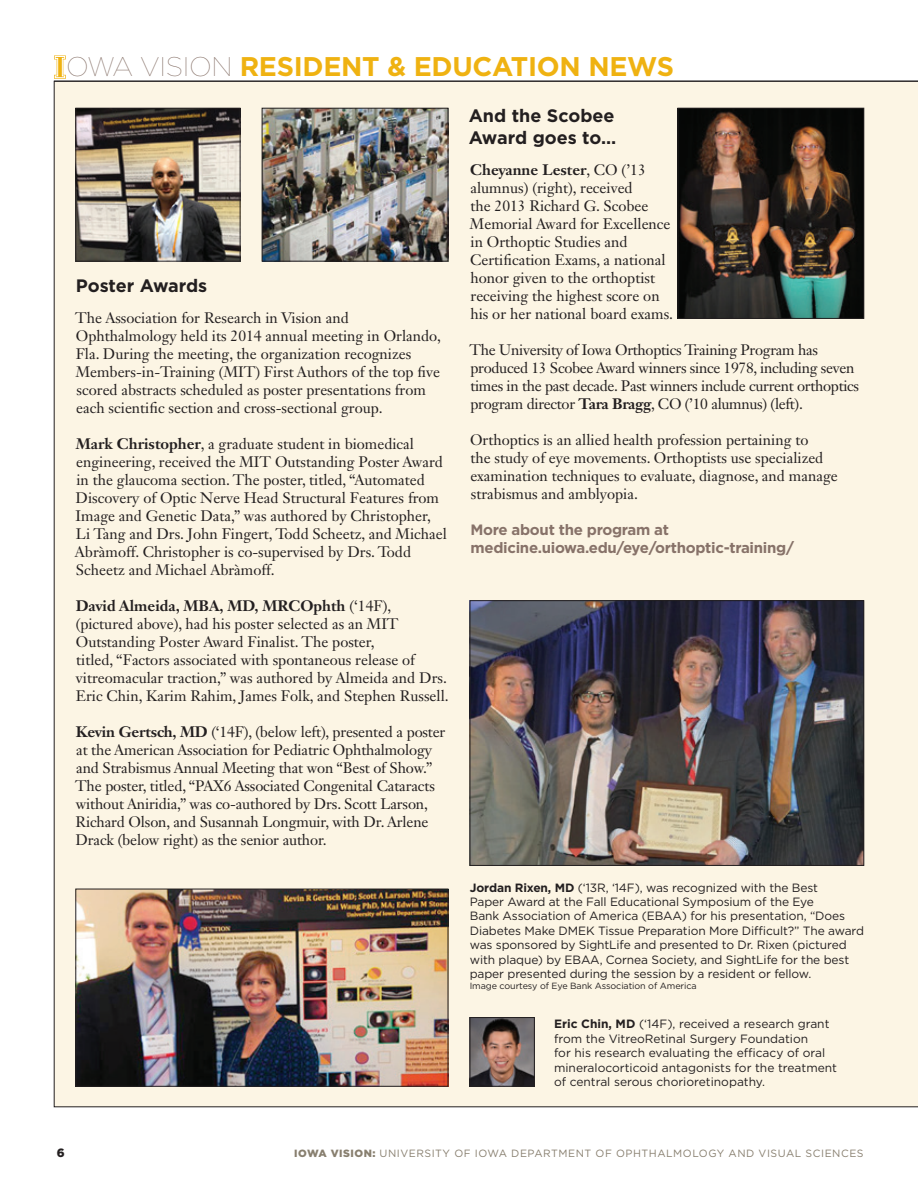
<style>
.page{position:relative;width:918px;height:1188px;background:#fff}
.page>*{position:absolute;margin:0;border:0;box-sizing:border-box;transform-origin:0 0}
.t1{font:700 27px "Gotham";letter-spacing:-.01em;color:#efb211}
.t2{font:700 18px/21.6px "Gotham";letter-spacing:-.01em;color:#231f20}
.t3{font:15px/18px "Janson Text LT Std";color:#231f20}
.t4{font:15px/18px "Janson Text LT Std";letter-spacing:-.02em;color:#231f20}
.t5{font:700 15px/18px "Gotham";letter-spacing:-.02em;color:#877269}
.t6{font:12px/14.4px "Gotham";letter-spacing:-.01em;color:#231f20}
.t7{font:900 12px "Gotham";color:#231f20}
.t8{font:10.5px "Gotham";letter-spacing:.05em;color:#887f6f}
.t9{font:9px "Gotham";letter-spacing:-.01em;color:#231f20}
.s1{font-weight:100;color:#877269}
.s2{font-weight:700}
.s3{font-weight:900}
</style>
<div class="page">
<div style="left:54px;top:82px;width:864px;height:1025px;background:#fcf5e4"></div>
<hr style="left:54px;top:81px;width:864px;height:1px;background:#231f20">
<svg style="left:54px;top:56px;width:12px;height:23px"></svg>
<img style="left:680px;top:110px;width:182px;height:207px">
<div style="left:678px;top:108px;width:186px;height:211px;border:1px solid #231f20"></div>
<img style="left:472px;top:602px;width:390px;height:262px">
<div style="left:470px;top:600px;width:394px;height:266px;border:1px solid #231f20"></div>
<img style="left:472px;top:1019px;width:61px;height:65px">
<div style="left:470px;top:1017px;width:65px;height:69px;border:1px solid #231f20"></div>
<img style="left:78px;top:891px;width:368px;height:193px">
<div style="left:76px;top:889px;width:372px;height:197px;border:1px solid #231f20"></div>
<img style="left:78px;top:110px;width:160px;height:149px">
<div style="left:76px;top:108px;width:164px;height:153px;border:1px solid #231f20"></div>
<img style="left:264px;top:110px;width:182px;height:149px">
<div style="left:262px;top:108px;width:186px;height:153px;border:1px solid #231f20"></div>
<h1 class="t1" style="left:66px;top:48px;width:609px"><span class="s1">OWA VISION</span> Resident &amp; Education N ews</h1>
<p class="t2" style="left:76px;top:275px;width:133px">Poster Awards</p>
<p class="t3" style="left:75px;top:309px;width:368px">The Association for Research in Vision and Ophthalmology held its 2014 annual meeting in Orlando, Fla. During the meeting, the organization recognizes Members-in-Training (MIT) First Authors of the top five scored abstracts scheduled as poster presentations from each scientific section and cross-sectional group.</p>
<p class="t3" style="left:75px;top:435px;width:374px"><span class="s2">Mark Christopher</span>, a graduate student in biomedical engineering, received the MIT Outstanding Poster Award in the glaucoma section. The poster, titled, “Automated Discovery of Optic Nerve Head Structural Features from Image and Genetic Data,” was authored by Christopher, Li Tang and Drs. John Fingert, Todd Scheetz, and Michael Abràmoff. Christopher is co-supervised by Drs. Todd Scheetz and Michael Abràmoff.</p>
<p class="t3" style="left:76px;top:597px;width:375px"><span class="s2">David Almeida, MBA, MD, MRCOphth</span> (‘14F), (pictured above), had his poster selected as an MIT Outstanding Poster Award Finalist. The poster,<br>titled, “Factors associated with spontaneous release of vitreomacular traction,” was authored by Almeida and Drs.<br>Eric Chin, Karim Rahim, James Folk, and Stephen Russell.</p>
<p class="t3" style="left:75px;top:723px;width:372px"><span class="s2">Kevin Gertsch, MD</span> (‘14F), (below left), presented a poster at the American Association for Pediatric Ophthalmology and Strabismus Annual Meeting that won “Best of Show.” The poster, titled, “PAX6 Associated Congenital Cataracts without Aniridia,” was co-authored by Drs. Scott Larson, Richard Olson, and Susannah Longmuir, with Dr. Arlene Drack (below right) as the senior author.</p>
<p class="t2" style="left:469px;top:105px;width:149px">And the Scobee<br>Award goes to…</p>
<p class="t3" style="left:470px;top:161px;width:205px"><span class="s2">Cheyanne Lester</span>, CO (’13 alumnus) (right), received<br>the 2013 Richard G. Scobee<br>Memorial Award for Excellence in Orthoptic Studies and<br>Certification Exams, a national honor given to the orthoptist receiving the highest score on his or her national board exams.</p>
<p class="t4" style="left:469px;top:341px;width:391px">The University of Iowa Orthoptics Training Program has produced 13 Scobee Award winners since 1978, including seven times in the past decade. Past winners include current orthoptics program director <span class="s2">Tara Bragg</span>, CO (’10 alumnus) (left).</p>
<p class="t3" style="left:470px;top:431px;width:369px">Orthoptics is an allied health profession pertaining to<br>the study of eye movements. Orthoptists use specialized examination techniques to evaluate, diagnose, and manage strabismus and amblyopia.</p>
<p class="t5" style="left:470px;top:521px;width:325px">More about the program at medicine.uiowa.edu/eye/orthoptic-training/</p>
<p class="t6" style="left:470px;top:880px;width:377px"><span class="s2">Jordan Rixen, MD</span> (‘13R, ‘14F), was recognized with the Best Paper Award at the Fall Educational Symposium of the Eye Bank Association of America (E BAA) for his presentation, “Does D iabetes Make DME</p>
<p class="t6" style="left:470px;top:923px;width:396px;text-indent:116px">K Tissue Preparation More Difficult?” The award was sponsored by SightLife and presented to D r. Rixen (pictured with plaque) by EBAA, Cornea Society, and SightLife for the best paper presented during the session by a resident or fellow.</p>
<p class="t9" style="left:470px;top:980px;width:228px">I mage courtesy of Eye Bank Association of America</p>
<p class="t6" style="left:554px;top:1017px;width:285px"><span class="s2">Eric Chin, MD</span> (‘14F), received a research grant from the VitreoRetinal Surgery Foundation<br>for his research evaluating the efficacy of oral mineralocorticoid antagonists for the treatment of central serous chorioretinopathy.</p>
<p class="t7" style="left:57px;top:1145px;width:9px">6</p>
<p class="t8" style="left:294px;top:1147px;width:571px"><span class="s3">IOWA VISION:</span> Un iversity of Iowa Department of Ophthalmology an d Visual Sciences</p>
</div>
